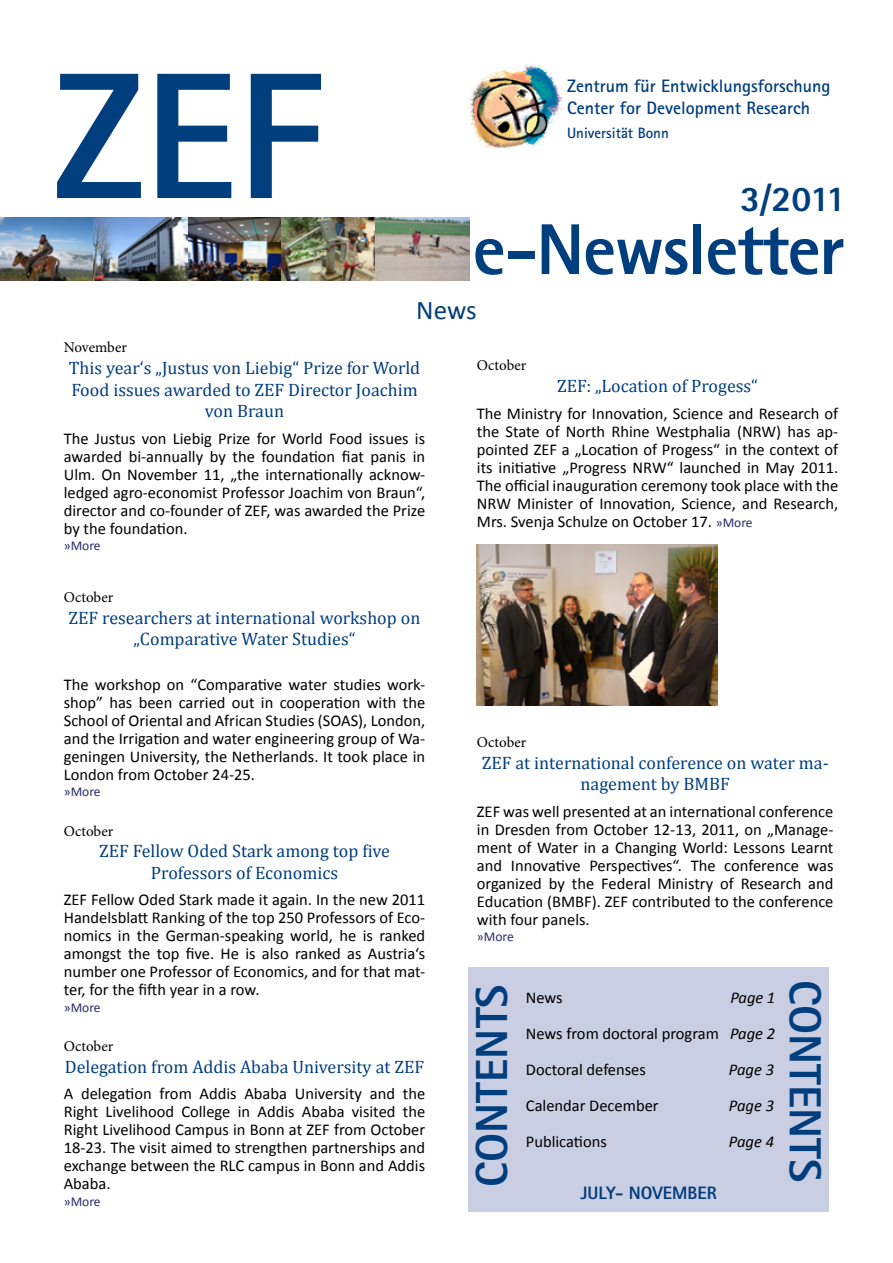
<style>
.page{position:relative;width:893px;height:1263px;background:#fff}
.page>*{position:absolute;margin:0;border:0;box-sizing:border-box;transform-origin:0 0}
.t1{font:800 180px "Rotis Sans Serif";color:#003e7e}
.t2{font:800 72px "Rotis Sans Serif";letter-spacing:-.02em;color:#003e7e}
.t3{font:800 45px "Rotis Sans Serif";color:#003e7e}
.t4{font:800 36px "Rotis Sans Serif";color:#003e7e}
.t5{font:27px "Calibri";color:#003e7e}
.t6{font:18px/21.6px "Cambria";color:#003e7e;text-align:center}
.t7{font:700 18px/21.6px "Rotis Sans Serif";color:#003e7e}
.t8{font:800 18px "Rotis Sans Serif";color:#003e7e}
.t9{font:16.5px/18px "Calibri";color:#000;text-align:justify}
.t10{font:italic 16.5px "Calibri";color:#000}
.t11{font:15px "Minion Pro";color:#000}
.t12{font:700 15px "Rotis Sans Serif";color:#003e7e}
.t13{font:13.5px "Calibri";color:#2b286d}
.s1{font-size:13.5px;color:#2b286d}
.s2{font-style:italic}
</style>
<div class="page">
<img style="left:469px;top:64px;width:93px;height:85px">
<div style="left:468px;top:967px;width:361px;height:245px;background:#c9cee2"></div>
<img style="left:0;top:218px;width:469px;height:63px">
<img style="left:477px;top:545px;width:240px;height:161px">
<h1 class="t1" style="left:54px;top:23px;width:272px">ZEF</h1>
<p class="t7" style="left:567px;top:75px;width:265px">Zentrum für Entwicklungsforschung<br>Center for Development Research</p>
<p class="t12" style="left:567px;top:124px;width:103px">Universität Bonn</p>
<h3 class="t4" style="left:740px;top:176px;width:108px">3/2011</h3>
<h2 class="t2" style="left:472px;top:204px;width:374px">e-Newsletter</h2>
<h3 class="t5" style="left:416px;top:293px;width:62px">News</h3>
<p class="t11" style="left:64px;top:338px;width:65px">November</p>
<p class="t6" style="left:69px;top:357px;width:353px">This year‘s „Justus von Liebig“ Prize for World<br>Food issues awarded to ZEF Director Joachim von Braun</p>
<p class="t9" style="left:64px;top:428px;width:363px">The Justus von Liebig Prize for World Food issues is awarded bi-annually by the foundation fiat panis in Ulm. On November 11, „the internationally acknow&shy;ledged agro-economist Professor Joachim von Braun“, director and co-founder of ZEF, was awarded the Prize by the foundation.</p>
<p class="t13" style="left:64px;top:537px;width:38px">»More</p>
<p class="t11" style="left:64px;top:587px;width:51px">October</p>
<p class="t6" style="left:69px;top:607px;width:353px">ZEF researchers at international workshop on „Comparative Water Studies“</p>
<p class="t9" style="left:64px;top:675px;width:363px">The workshop on “Comparative water studies work&shy;shop” has been carried out in cooperation with the School of Oriental and African Studies (SOAS), London, and the Irrigation and water engineering group of Wa&shy;geningen University, the Netherlands. It took place in London from October 24-25.</p>
<p class="t13" style="left:64px;top:783px;width:38px">»More</p>
<p class="t11" style="left:64px;top:821px;width:51px">October</p>
<p class="t6" style="left:99px;top:840px;width:292px">ZEF Fellow Oded Stark among top five<br>Professors of Economics</p>
<p class="t9" style="left:64px;top:890px;width:363px">ZEF Fellow Oded Stark made it again. In the new 2011<br>Handelsblatt Ranking of the top 250 Professors of Eco&shy;nomics in the German-speaking world, he is ranked amongst the top five. He is also ranked as Austria‘s number one Professor of Economics, and for that mat&shy;ter, for the fifth year in a row.</p>
<p class="t13" style="left:64px;top:999px;width:38px">»More</p>
<p class="t11" style="left:64px;top:1036px;width:51px">October</p>
<p class="t6" style="left:65px;top:1056px;width:361px">Delegation from Addis Ababa University at ZEF</p>
<p class="t9" style="left:64px;top:1084px;width:363px">A delegation from Addis Ababa University and the Right Livelihood College in Addis Ababa visited the Right Livelihood Campus in Bonn at ZEF from October 18-23. The visit aimed to strengthen partnerships and exchange between the RLC campus in Bonn and Addis Ababa.</p>
<p class="t13" style="left:64px;top:1193px;width:38px">»More</p>
<p class="t11" style="left:477px;top:356px;width:51px">October</p>
<p class="t6" style="left:557px;top:375px;width:202px">ZEF: „Location of Progess“</p>
<p class="t9" style="left:477px;top:403px;width:363px">The Ministry for Innovation, Science and Research of the State of North Rhine Westphalia (NRW) has ap&shy;pointed ZEF a „Location of Progess“ in the context of its initiative „Progress NRW“ launched in May 2011.<br>The official inauguration ceremony took place with the NRW Minister of Innovation, Science, and Research, Mrs. Svenja Schulze on October 17. <span class="s1">»More</span></p>
<p class="t11" style="left:477px;top:732px;width:51px">October</p>
<p class="t6" style="left:482px;top:752px;width:348px">ZEF at international conference on water ma&shy;nagement by BMBF</p>
<p class="t9" style="left:477px;top:802px;width:358px">ZEF was well presented at an international conference in Dresden from October 12-13, 2011, on „Manage&shy;ment of Water in a Changing World: Lessons Learnt and Innovative Perspectives“. The conference was organized by the Federal Ministry of Research and Education (BMBF). ZEF contributed to the conference with four panels.</p>
<p class="t13" style="left:477px;top:928px;width:38px">»More</p>
<h3 class="t3" style="left:463px;top:1187px;width:204px;rotate:-90deg">Contents</h3>
<h3 class="t3" style="left:834px;top:980px;width:204px;rotate:90deg">Contents</h3>
<p class="t8" style="left:580px;top:1182px;width:138px">July- November</p>
<p class="t9" style="left:526px;top:979px;width:251px;line-height:36px;text-indent:204px"><span class="s2">Page 1<br></span>News from doctoral program <span class="s2">Page 2<br></span>Doctoral defenses</p>
<p class="t9" style="left:526px;top:988px;width:38px">News</p>
<p class="t10" style="left:729px;top:1059px;width:47px">Page 3</p>
<p class="t9" style="left:526px;top:1096px;width:134px">Calendar December</p>
<p class="t10" style="left:729px;top:1095px;width:47px">Page 3</p>
<p class="t9" style="left:526px;top:1132px;width:83px">Publications</p>
<p class="t10" style="left:729px;top:1131px;width:47px">Page 4</p>
</div>
